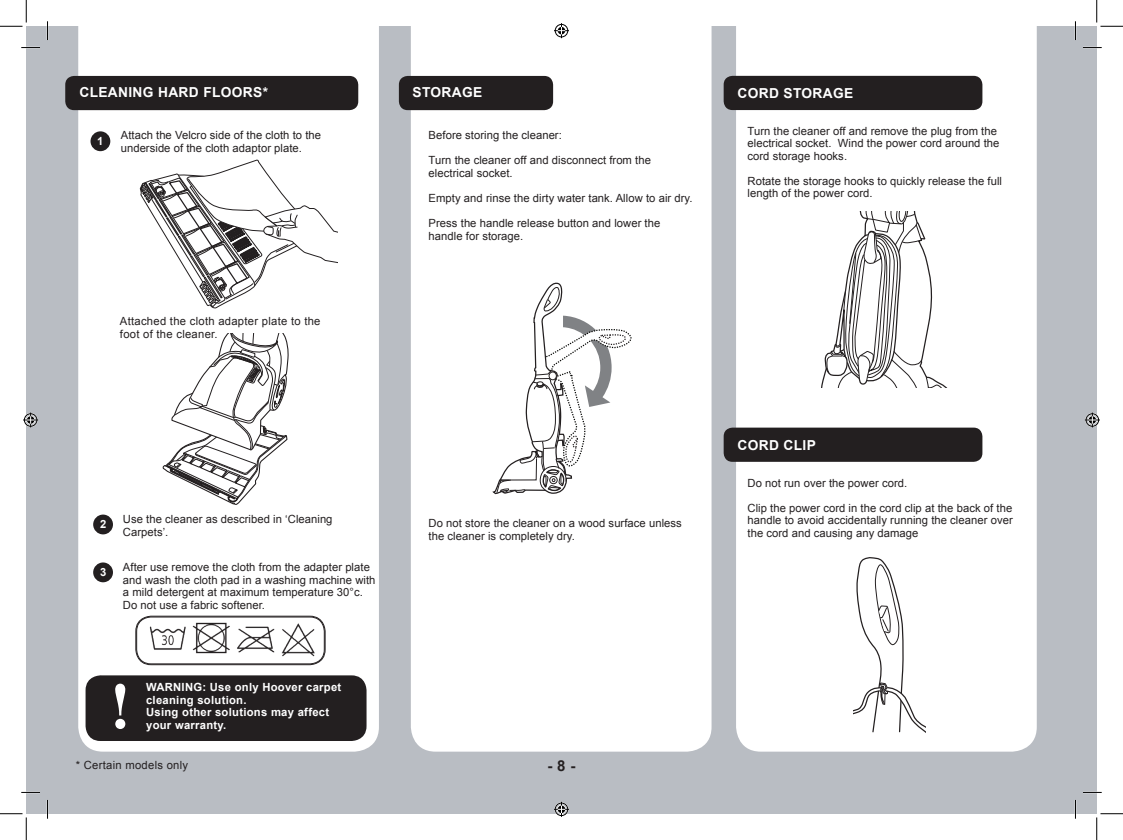
<style>
.page{position:relative;width:1123px;height:840px;background:#fff}
.page>*{position:absolute;margin:0;border:0;box-sizing:border-box;transform-origin:0 0}
.t1{font:700 60px "Century Schoolbook";color:#fff}
.t2{font:700 15px "Arial";color:#231f20}
.t3{font:700 13.75px "Arial";letter-spacing:.025em;color:#fff}
.t4{font:11.25px/12.5px "Arial";letter-spacing:.005em;color:#231f20}
.t5{font:700 11.25px/12.5px "Arial";letter-spacing:.025em;color:#fff}
.t6{font:11.25px/12.5px "Arial";letter-spacing:.025em;color:#231f20}
</style>
<div class="page">
<div style="left:26px;top:26px;width:1070px;height:787px;background:#b9bdc3"></div>
<div style="left:78px;top:26px;width:301px;height:725px;background:#fff"></div>
<div style="left:411px;top:26px;width:300px;height:725px;background:#fff"></div>
<div style="left:736px;top:26px;width:300px;height:725px;background:#fff"></div>
<div style="left:65px;top:76px;width:293px;height:34px;background:#231f20;border-radius:9px"></div>
<div style="left:399px;top:76px;width:154px;height:34px;background:#231f20;border-radius:9px"></div>
<div style="left:90px;top:131px;width:20px;height:20px;background:#231f20;border-radius:50%"></div>
<svg style="left:93px;top:514px;width:20px;height:20px"></svg>
<svg style="left:93px;top:562px;width:20px;height:20px"></svg>
<svg style="left:97px;top:516px;width:12px;height:14px"></svg>
<svg style="left:97px;top:564px;width:12px;height:14px"></svg>
<div style="left:86px;top:675px;width:280px;height:65px;background:#231f20;border-radius:15px"></div>
<div style="left:723px;top:76px;width:259px;height:34px;background:#231f20;border-radius:9px"></div>
<div style="left:723px;top:427px;width:259px;height:34px;background:#231f20;border-radius:9px"></div>
<svg style="left:812px;top:211px;width:148px;height:176px;background:#e5e5e5"></svg>
<svg style="left:853px;top:556px;width:72px;height:179px;background:#eee"></svg>
<svg style="left:139px;top:159px;width:198px;height:149px;background:#e1e0e0"></svg>
<svg style="left:161px;top:333px;width:153px;height:173px;background:#e3e2e2"></svg>
<img style="left:190px;top:616px;width:129px;height:43px">
<img style="left:146px;top:614px;width:42px;height:46px">
<div style="left:135px;top:615px;width:190px;height:49px;border:1px solid #231f20;border-radius:15px"></div>
<div style="left:137px;top:616px;width:187px;height:47px;border:1px solid #231f20;border-radius:14px"></div>
<svg style="left:21px;top:47px;width:19px;height:1px"></svg>
<svg style="left:1083px;top:47px;width:18px;height:1px"></svg>
<svg style="left:47px;top:21px;width:1px;height:19px"></svg>
<svg style="left:47px;top:800px;width:1px;height:18px"></svg>
<svg style="left:1074px;top:21px;width:2px;height:19px"></svg>
<svg style="left:1074px;top:800px;width:2px;height:18px"></svg>
<svg style="left:0;top:0;width:27px;height:27px"></svg>
<svg style="left:0;top:813px;width:27px;height:26px"></svg>
<svg style="left:1096px;top:0;width:27px;height:27px"></svg>
<svg style="left:1096px;top:813px;width:27px;height:26px"></svg>
<svg style="left:554px;top:23px;width:15px;height:15px"></svg>
<svg style="left:554px;top:801px;width:15px;height:15px"></svg>
<svg style="left:23px;top:412px;width:15px;height:15px"></svg>
<svg style="left:1085px;top:412px;width:14px;height:15px"></svg>
<svg style="left:492px;top:280px;width:142px;height:220px;background:#ececec"></svg>
<p class="t3" style="left:79px;top:82px;width:190px">CLEANING HARD FLOORS*</p>
<p class="t3" style="left:412px;top:82px;width:71px">STORAGE</p>
<p class="t5" style="left:97px;top:135px;width:8px">1</p>
<p class="t4" style="left:121px;top:129px;width:202px">Attach the Velcro side of the cloth to the underside of the cloth adaptor plate.</p>
<p class="t6" style="left:120px;top:315px;width:202px">Attached the cloth adapter plate to the foot of the cleaner.</p>
<p class="t4" style="left:428px;top:129px;width:135px">Before storing the cleaner:</p>
<p class="t4" style="left:428px;top:154px;width:224px">Turn the cleaner off and disconnect from the electrical socket.</p>
<p class="t4" style="left:428px;top:192px;width:265px">Empty and rinse the dirty water tank. Allow to air dry.</p>
<p class="t4" style="left:428px;top:217px;width:233px">Press the handle release button and lower the handle for storage.</p>
<p class="t5" style="left:100px;top:518px;width:8px">2</p>
<p class="t5" style="left:100px;top:565px;width:8px">3</p>
<p class="t4" style="left:123px;top:513px;width:211px">Use the cleaner as described in ‘Cleaning<br>Carpets’.</p>
<p class="t4" style="left:123px;top:561px;width:254px">After use remove the cloth from the adapter plate and wash the cloth pad in a washing machine with a mild detergent at maximum temperature 30°c.<br>Do not use a fabric softener.</p>
<p class="t5" style="left:146px;top:681px;width:197px">WARNING: Use only Hoover carpet cleaning solution.<br>Using other solutions may affect</p>
<h1 class="t1" style="left:111px;top:659px;width:19px">!</h1>
<p class="t5" style="left:146px;top:718px;width:82px">your warranty.</p>
<p class="t6" style="left:76px;top:758px;width:114px">* Certain models only</p>
<p class="t4" style="left:428px;top:516px;width:255px">Do not store the cleaner on a wood surface unless the cleaner is completely dry.</p>
<h2 class="t2" style="left:547px;top:755px;width:30px">-8-</h2>
<p class="t3" style="left:737px;top:84px;width:117px">CORD STORAGE</p>
<p class="t4" style="left:747px;top:125px;width:253px">Turn the cleaner off and remove the plug from the electrical socket. Wind the power cord around the cord storage hooks.</p>
<p class="t4" style="left:747px;top:175px;width:256px">Rotate the storage hooks to quickly release the full length of the power cord.</p>
<p class="t3" style="left:737px;top:435px;width:80px">CORD CLIP</p>
<p class="t4" style="left:747px;top:476px;width:161px">Do not run over the power cord.</p>
<p class="t4" style="left:747px;top:501px;width:267px;text-align:justify">Clip the power cord in the cord clip at the back of the handle to avoid accidentally running the cleaner over the cord and causing any damage</p>
</div>
